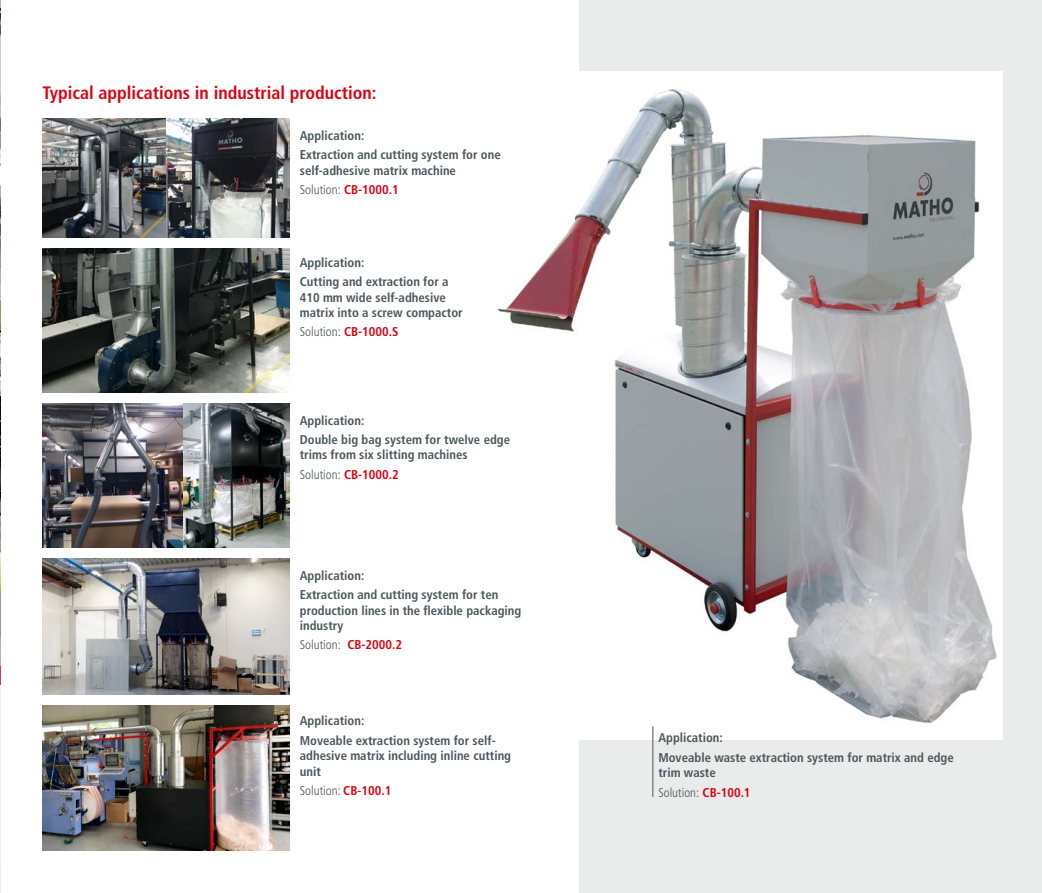
<style>
.page{position:relative;width:1042px;height:893px;background:#fff}
.page>*{position:absolute;margin:0;border:0;box-sizing:border-box;transform-origin:0 0}
.t1{font:700 condensed 18px "Frutiger LT Std";color:#dc0210}
.Beschreibung{font:700 condensed 12.75px/15.3px "Frutiger LT Std";color:#4b565c}
.Beschreibung-2{font:300 condensed 12.75px "Frutiger LT Std";color:#4b565c}
.s1{font-weight:700;color:#dc0210}
</style>
<div class="page">
<img style="left:0;top:0;width:1px;height:380px">
<svg style="left:0;top:380px;width:1px;height:513px"></svg>
<div style="left:580px;top:0;width:462px;height:893px;background:#eaebeb"></div>
<img style="left:497px;top:72px;width:505px;height:667px">
<img style="left:166px;top:119px;width:123px;height:118px">
<img style="left:43px;top:119px;width:123px;height:118px">
<img style="left:43px;top:248px;width:246px;height:145px">
<img style="left:43px;top:403px;width:246px;height:145px">
<img style="left:43px;top:558px;width:246px;height:136px">
<img style="left:43px;top:705px;width:246px;height:145px">
<hr style="left:652px;top:726px;width:1px;height:71px;background:#4b565c">
<p class="t1" style="left:43px;top:82px;width:336px">Typical applications in industrial production:</p>
<p class="Beschreibung" style="left:300px;top:128px;width:66px">Application:</p>
<p class="Beschreibung" style="left:300px;top:147px;width:202px">Extraction and cutting system for one self-adhesive matrix machine</p>
<p class="Beschreibung-2" style="left:300px;top:183px;width:100px">Solution: <span class="s1">CB-1000.1</span></p>
<p class="Beschreibung" style="left:300px;top:255px;width:66px">Application:</p>
<p class="Beschreibung" style="left:300px;top:274px;width:164px">Cutting and extraction for a<br>410 mm wide self-adhesive matrix into a screw compactor</p>
<p class="Beschreibung-2" style="left:300px;top:325px;width:100px">Solution: <span class="s1">CB-1000.S</span></p>
<p class="Beschreibung" style="left:300px;top:412px;width:66px">Application:</p>
<p class="Beschreibung" style="left:300px;top:432px;width:212px">Double big bag system for twelve edge trims from six slitting machines</p>
<p class="Beschreibung-2" style="left:300px;top:467px;width:100px">Solution: <span class="s1">CB-1000.2</span></p>
<p class="Beschreibung" style="left:300px;top:568px;width:66px">Application:</p>
<p class="Beschreibung" style="left:300px;top:587px;width:223px">Extraction and cutting system for ten production lines in the flexible packaging industry</p>
<p class="Beschreibung-2" style="left:300px;top:638px;width:104px">Solution: <span class="s1">CB-2000.2</span></p>
<p class="Beschreibung" style="left:300px;top:713px;width:66px">Application:</p>
<p class="Beschreibung" style="left:300px;top:733px;width:213px">Moveable extraction system for self&shy;adhesive matrix including inline cutting unit</p>
<p class="Beschreibung-2" style="left:300px;top:783px;width:93px">Solution: <span class="s1">CB-100.1</span></p>
<p class="Beschreibung" style="left:658px;top:730px;width:66px">Application:</p>
<p class="Beschreibung" style="left:658px;top:750px;width:297px">Moveable waste extraction system for matrix and edge trim waste</p>
<p class="Beschreibung-2" style="left:658px;top:785px;width:94px">Solution: <span class="s1">CB-100.1</span></p>
</div>
